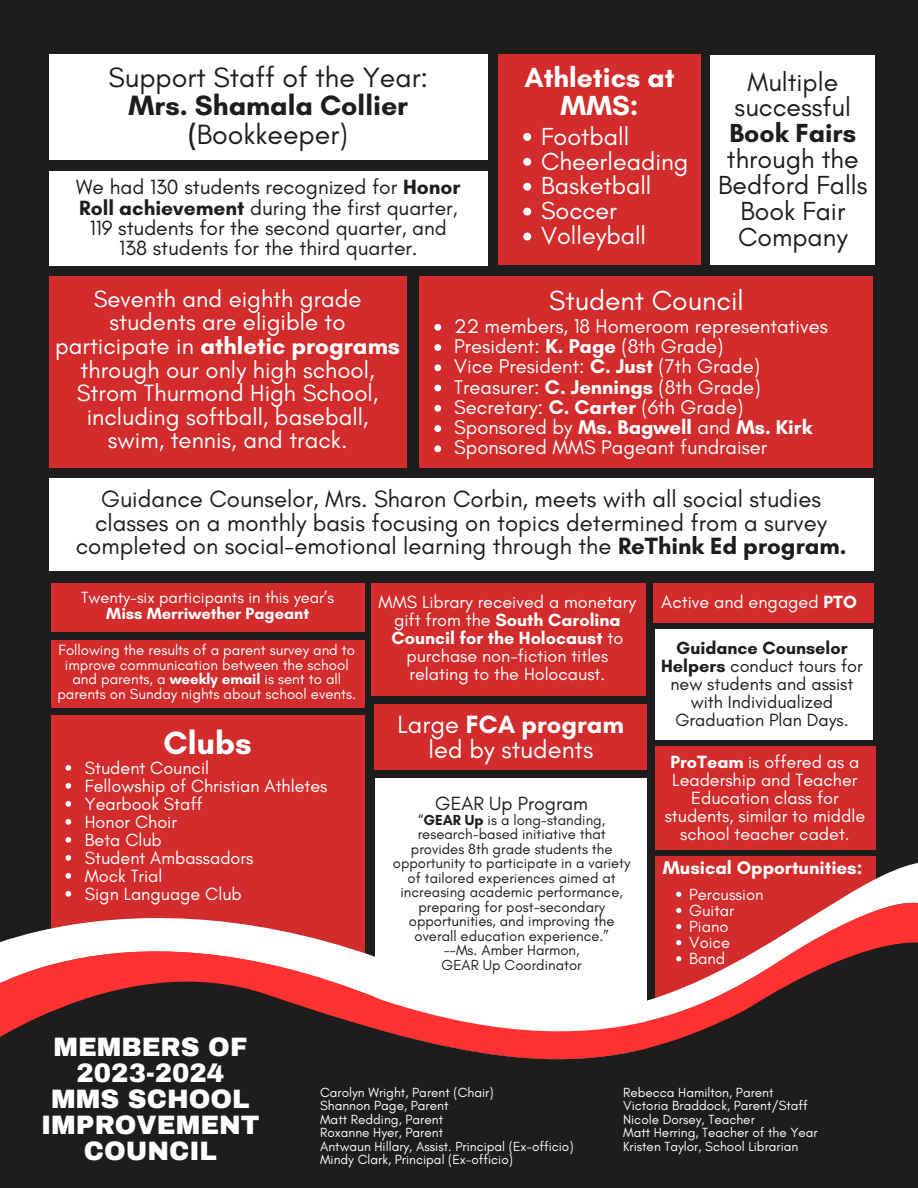
<style>
.page{position:relative;width:918px;height:1188px;background:#1e1c1d}
.page>*{position:absolute;margin:0;border:0;box-sizing:border-box;transform-origin:0 0}
.t1{font:700 32.7px "Glacial Indifference";color:#fff}
.t2{font:28.5px/28.2px "Glacial Indifference";color:#1e1c1d;text-align:center}
.t3{font:700 28.2px/28px "Glacial Indifference";color:#fff;text-align:center}
.t4{font:28.2px "Glacial Indifference";color:#fff}
.t5{font:26.7px/25.8px "Glacial Indifference";color:#1e1c1d;text-align:center}
.t6{font:900 26.1px/26.1px "Archivo";color:#fff;text-align:center}
.t7{font:25.5px/24.8px "Glacial Indifference";color:#fff;text-align:center}
.t8{font:25.2px "Glacial Indifference";color:#fff}
.t9{font:24px/23.7px "Glacial Indifference";color:#1e1c1d;text-align:center}
.t10{font:24px/23.7px "Glacial Indifference";color:#fff;text-align:center}
.t11{font:21px/20.2px "Glacial Indifference";color:#1e1c1d;text-align:center}
.t12{font:20.25px "Glacial Indifference";color:#fff}
.t13{font:700 20.25px "Glacial Indifference";color:#fff}
.t14{font:19.5px "Glacial Indifference";color:#1e1c1d}
.t15{font:700 18.75px "Glacial Indifference";color:#fff}
.t16{font:18px/18px "Glacial Indifference";color:#fff;text-align:center}
.t17{font:18px/18px "Glacial Indifference";color:#1e1c1d;text-align:center}
.t18{font:16.5px "Glacial Indifference";color:#fff}
.t19{font:700 16.5px "Glacial Indifference";color:#fff}
.t20{font:15px/14.7px "Glacial Indifference";color:#fff;text-align:center}
.t21{font:14.85px/14.5px "Glacial Indifference";color:#1e1c1d;text-align:center}
.t22{font:13.5px/13.5px "Glacial Indifference";color:#fff}
.s1{font-weight:700}
.s2{font-weight:400}
</style>
<div class="page">
<div style="left:49px;top:276px;width:358px;height:192px;background:#d22c2d"></div>
<div style="left:420px;top:276px;width:453px;height:192px;background:#d22c2d"></div>
<div style="left:498px;top:54px;width:203px;height:211px;background:#d22c2d"></div>
<svg style="left:523px;top:133px;width:8px;height:8px"></svg>
<svg style="left:523px;top:158px;width:8px;height:8px"></svg>
<svg style="left:523px;top:183px;width:8px;height:8px"></svg>
<svg style="left:523px;top:208px;width:8px;height:8px"></svg>
<svg style="left:523px;top:233px;width:8px;height:8px"></svg>
<div style="left:49px;top:479px;width:825px;height:92px;background:#fff"></div>
<div style="left:375px;top:778px;width:271px;height:312px;background:#fff"></div>
<div style="left:51px;top:715px;width:314px;height:350px;background:#d22c2d"></div>
<svg style="left:66px;top:765px;width:5px;height:6px"></svg>
<svg style="left:66px;top:783px;width:5px;height:6px"></svg>
<svg style="left:66px;top:801px;width:5px;height:6px"></svg>
<svg style="left:66px;top:819px;width:5px;height:6px"></svg>
<svg style="left:66px;top:837px;width:5px;height:6px"></svg>
<svg style="left:66px;top:855px;width:5px;height:6px"></svg>
<div style="left:655px;top:856px;width:220px;height:170px;background:#d22c2d"></div>
<svg style="left:65px;top:862px;width:853px;height:40px"></svg>
<svg style="left:3px;top:902px;width:915px;height:39px"></svg>
<svg style="left:0;top:941px;width:918px;height:149px;fill:#1e1c1d"></svg>
<div style="left:49px;top:54px;width:439px;height:106px;background:#fff"></div>
<div style="left:49px;top:171px;width:439px;height:94px;background:#fff"></div>
<svg style="left:434px;top:324px;width:7px;height:7px"></svg>
<svg style="left:434px;top:344px;width:7px;height:7px"></svg>
<svg style="left:434px;top:364px;width:7px;height:7px"></svg>
<svg style="left:434px;top:385px;width:7px;height:6px"></svg>
<svg style="left:434px;top:405px;width:7px;height:7px"></svg>
<svg style="left:434px;top:425px;width:7px;height:7px"></svg>
<svg style="left:434px;top:445px;width:7px;height:7px"></svg>
<div style="left:51px;top:583px;width:314px;height:48px;background:#d22c2d"></div>
<div style="left:51px;top:640px;width:314px;height:67px;background:#d22c2d"></div>
<div style="left:372px;top:583px;width:274px;height:112px;background:#d22c2d"></div>
<div style="left:653px;top:584px;width:221px;height:39px;background:#d22c2d"></div>
<div style="left:374px;top:704px;width:272px;height:65px;background:#d22c2d"></div>
<div style="left:655px;top:747px;width:220px;height:103px;background:#d22c2d"></div>
<div style="left:655px;top:630px;width:217px;height:110px;background:#fff"></div>
<svg style="left:676px;top:892px;width:5px;height:5px"></svg>
<svg style="left:676px;top:908px;width:5px;height:5px"></svg>
<svg style="left:676px;top:924px;width:5px;height:5px"></svg>
<svg style="left:676px;top:940px;width:5px;height:5px"></svg>
<svg style="left:676px;top:956px;width:5px;height:5px"></svg>
<div style="left:711px;top:55px;width:164px;height:209px;background:#fff"></div>
<p class="t2" style="left:108px;top:63px;width:321px">Support Staff of the Year:<br><span class="s1">Mrs. Shamala Collier (</span>Bookkeeper)</p>
<p class="t11" style="left:76px;top:177px;width:386px">We had 130 students recognized for <span class="s1">Honor<br>Roll achievement</span> during the first quarter,<br>119 students for the second quarter, and</p>
<p class="t11" style="left:119px;top:238px;width:300px">138 students for the third quarter.</p>
<h6 class="t3" style="left:524px;top:63px;width:152px">Athletics at<br>MMS:</h6>
<h3 class="t8" style="left:541px;top:121px;width:90px">Football</h3>
<p class="t8" style="left:541px;top:146px;width:149px">Cheerleading</p>
<p class="t8" style="left:541px;top:171px;width:112px">Basketball</p>
<p class="t8" style="left:541px;top:195px;width:77px">Soccer</p>
<p class="t8" style="left:541px;top:220px;width:107px">Volleyball</p>
<p class="t5" style="left:718px;top:68px;width:151px">Multiple successful<br><span class="s1">Book Fairs </span>through the<br>Bedford Falls<br>Book Fair<br>Company</p>
<h4 class="t10" style="left:55px;top:286px;width:346px">Seventh and eighth grade students are eligible to participate in <span class="s1">athletic programs </span>through our only high school,<br>Strom Thurmond High School, including softball, baseball,<br>swim, tennis, and track.</h4>
<p class="t4" style="left:549px;top:284px;width:196px">Student Council</p>
<p class="t12" style="left:454px;top:314px;width:375px">22 members, 18 Homeroom representatives</p>
<p class="t12" style="left:454px;top:334px;width:271px">President: <span class="s1">K. Page</span> (8th Grade)</p>
<p class="t12" style="left:454px;top:354px;width:307px">Vice President: <span class="s1">C. Just</span> (7th Grade)</p>
<p class="t12" style="left:454px;top:374px;width:308px">Treasurer: <span class="s1">C. Jennings</span> (8th Grade)</p>
<p class="t12" style="left:454px;top:395px;width:291px">Secretary: <span class="s1">C. Carter</span> (6th Grade)</p>
<p class="t13" style="left:454px;top:415px;width:360px"><span class="s2">Sponsored by</span> Ms. Bagwell <span class="s2">and</span> Ms. Kirk</p>
<p class="t12" style="left:454px;top:435px;width:314px">Sponsored MMS Pageant fundraiser</p>
<p class="t9" style="left:76px;top:487px;width:772px">Guidance Counselor, Mrs. Sharon Corbin, meets with all social studies classes on a monthly basis focusing on topics determined from a survey completed on social-emotional learning through the <span class="s1">ReThink Ed program.</span></p>
<p class="t18" style="left:81px;top:588px;width:254px">Twenty-six participants in this year’s</p>
<p class="t19" style="left:106px;top:603px;width:204px">Miss Merriwether Pageant</p>
<p class="t20" style="left:57px;top:643px;width:300px">Following the results of a parent survey and to improve communication between the school and parents, a <span class="s1">weekly email</span> is sent to all parents on Sunday nights about school events.</p>
<p class="t1" style="left:164px;top:723px;width:90px">Clubs</p>
<p class="t16" style="left:85px;top:759px;width:126px">Student Council</p>
<p class="t16" style="left:85px;top:777px;width:244px">Fellowship of Christian Athletes</p>
<p class="t16" style="left:85px;top:795px;width:119px">Yearbook Staff</p>
<p class="t16" style="left:85px;top:813px;width:94px">Honor Choir</p>
<p class="t16" style="left:85px;top:831px;width:79px">Beta Club</p>
<h5 class="t16" style="left:85px;top:849px;width:170px">Student Ambassadors</h5>
<p class="t16" style="left:85px;top:867px;width:79px">Mock Trial</p>
<p class="t16" style="left:85px;top:885px;width:158px">Sign Language Club</p>
<p class="t16" style="left:379px;top:592px;width:259px">MMS Library received a monetary gift from the <span class="s1">South Carolina<br>Council for the Holocaust</span> to purchase non-fiction titles relating to the Holocaust.</p>
<p class="t16" style="left:661px;top:593px;width:197px">Active and engaged <span class="s1">PTO</span></p>
<p class="t7" style="left:398px;top:712px;width:228px">Large <span class="s1">FCA program </span>led by students</p>
<h2 class="t17" style="left:661px;top:639px;width:203px"><span class="s1">Guidance Counselor<br>Helpers</span> conduct tours for new students and assist with Individualized<br>Graduation Plan Days.</h2>
<p class="t16" style="left:665px;top:752px;width:202px"><span class="s1">ProTeam</span> is offered as a<br>Leadership and Teacher<br>Education class for students, similar to middle school teacher cadet.</p>
<h4 class="t14" style="left:435px;top:791px;width:154px">GEAR Up Program</h4>
<h5 class="t21" style="left:393px;top:812px;width:239px">“<span class="s1">GEAR Up</span> is a long-standing, research-based initiative that provides 8th grade students the opportunity to participate in a variety of tailored experiences aimed at increasing academic performance, preparing for post-secondary opportunities, and improving the overall education experience.”</h5>
<h4 class="t21" style="left:444px;top:943px;width:137px">--Ms. Amber Harmon,</h4>
<p class="t21" style="left:442px;top:957px;width:142px">GEAR Up Coordinator</p>
<p class="t15" style="left:663px;top:856px;width:201px">Musical Opportunities:</p>
<p class="t18" style="left:689px;top:884px;width:76px">Percussion</p>
<p class="t18" style="left:689px;top:900px;width:47px">Guitar</p>
<p class="t18" style="left:689px;top:916px;width:41px">Piano</p>
<p class="t18" style="left:689px;top:932px;width:42px">Voice</p>
<p class="t18" style="left:689px;top:948px;width:38px">Band</p>
<p class="t6" style="left:41px;top:1034px;width:220px">MEMBERS OF<br>2023-2024<br>MMS SCHOOL<br>IMPROVEMENT<br>COUNCIL</p>
<p class="t22" style="left:320px;top:1085px;width:175px">Carolyn Wright, Parent (Chair)</p>
<p class="t22" style="left:320px;top:1099px;width:130px">Shannon Page, Parent</p>
<p class="t22" style="left:320px;top:1112px;width:125px">Matt Redding, Parent</p>
<h5 class="t22" style="left:320px;top:1126px;width:125px">Roxanne Hyer, Parent</h5>
<h1 class="t22" style="left:320px;top:1139px;width:255px">Antwaun Hillary, Assist. Principal (Ex-officio)</h1>
<p class="t22" style="left:320px;top:1153px;width:194px">Mindy Clark, Principal (Ex-officio)</p>
<p class="t22" style="left:623px;top:1085px;width:152px">Rebecca Hamilton, Parent</p>
<p class="t22" style="left:623px;top:1099px;width:186px">Victoria Braddock, Parent/Staff</p>
<p class="t22" style="left:623px;top:1112px;width:133px">Nicole Dorsey, Teacher</p>
<p class="t22" style="left:623px;top:1126px;width:196px">Matt Herring, Teacher of the Year<br>Kristen Taylor, School Librarian</p>
</div>
